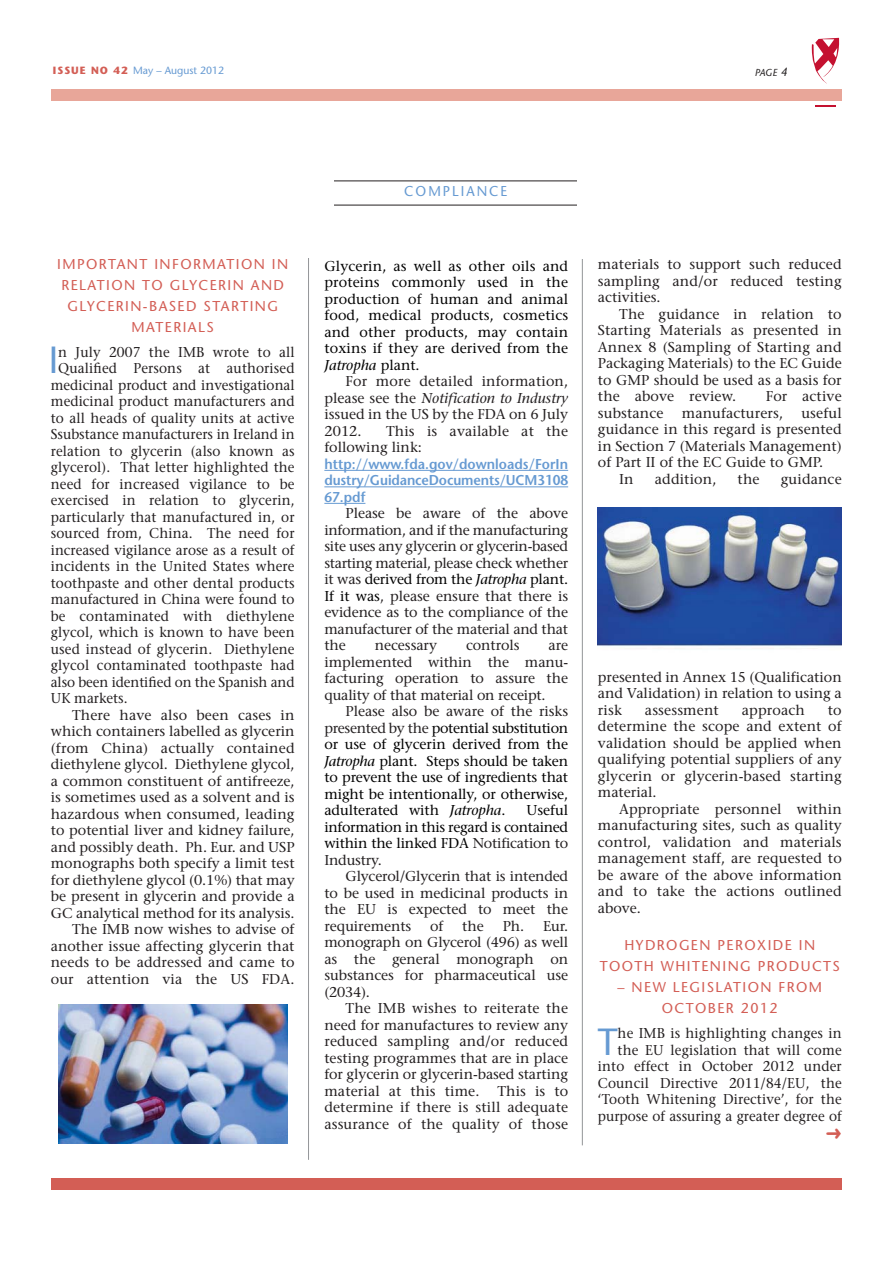
<style>
.page{position:relative;width:893px;height:1263px;background:#fff}
.page>*{position:absolute;margin:0;border:0;box-sizing:border-box;transform-origin:0 0}
.t1{font:37.8px "Stone Sans";color:#669ad2;scale:.95 1}
.t2{font:18px "Monotype Sorts";color:#d35e55;scale:.95 1}
.t3{font:14.25px/16.5px "Stone Serif";letter-spacing:.005em;color:#231f20;text-align:justify}
.t4{font:14.25px/16.5px "Stone Serif";letter-spacing:.005em;color:#231f20;text-align:right;scale:.95 1}
.t5{font:14.25px/16.5px "Stone Serif";letter-spacing:-.01em;color:#000;text-align:justify}
.t6{font:14.25px/21px "Stone Sans";letter-spacing:.1em;color:#d35e55;text-align:center}
.t7{font:600 14.25px/16.5px "Stone Sans";letter-spacing:-.01em;color:#669ad2;text-align:justify;scale:.95 1}
.t8{font:14.25px "Stone Sans";letter-spacing:.15em;color:#669ad2;scale:.95 1}
.t9{font:10.5px "Stone Sans";color:#669ad2}
.t10{font:italic 10.2px "Stone Sans";color:#231f20}
.s1{font-weight:700;color:#d35e55}
.s2{font-size:12px}
.s3{font-style:italic}
.s4{color:#000}
.s5{font-style:italic;color:#000}
.s6{color:#231f20}
</style>
<div class="page">
<div style="left:51px;top:1178px;width:791px;height:12px;background:#d35e55"></div>
<hr style="left:308px;top:128px;width:1px;height:1032px;background:#939598">
<svg style="left:811px;top:38px;width:29px;height:45px"></svg>
<hr style="left:815px;top:105px;width:21px;height:2px;background:#c41130">
<div style="left:51px;top:89px;width:791px;height:12px;background:#e8a699"></div>
<hr style="left:324px;top:470px;width:244px;height:1px;background:#669ad2">
<hr style="left:324px;top:486px;width:244px;height:1px;background:#669ad2">
<hr style="left:324px;top:503px;width:41px;height:1px;background:#669ad2">
<hr style="left:582px;top:128px;width:1px;height:1017px;background:#939598">
<img style="left:59px;top:1004px;width:229px;height:140px">
<div style="left:51px;top:128px;width:283px;height:130px;background:#fff"></div>
<div style="left:578px;top:128px;width:280px;height:130px;background:#fff"></div>
<img style="left:598px;top:507px;width:244px;height:142px">
<p class="t9" style="left:53px;top:66px;width:173px"><span class="s1">ISSUE NO 42</span> May – August 2012</p>
<p class="t10" style="left:755px;top:68px;width:34px">PAGE <span class="s2">4</span></p>
<p class="t6" style="left:57px;top:255px;width:232px">IMPORTANT INFORMATION IN<br>RELATION TO GLYCERIN AND<br>GLYCERIN-BASED STARTING<br>MATERIALS</p>
<h1 class="t1" style="left:49px;top:345px;width:12px">I</h1>
<p class="t4" style="left:58px;top:345px;width:250px">n July 2007 the IMB wrote to all</p>
<p class="t4" style="left:58px;top:361px;width:250px">Qualified Persons at authorised</p>
<p class="t4" style="left:51px;top:378px;width:258px">medicinal product and investigational</p>
<p class="t4" style="left:51px;top:394px;width:258px">medicinal product manufacturers and</p>
<p class="t4" style="left:51px;top:411px;width:258px">to all heads of quality units at active</p>
<p class="t4" style="left:51px;top:427px;width:258px">Ssubstance manufacturers in Ireland in</p>
<p class="t4" style="left:51px;top:444px;width:258px">relation to glycerin (also known as</p>
<p class="t4" style="left:51px;top:460px;width:258px">glycerol). That letter highlighted the</p>
<p class="t4" style="left:51px;top:477px;width:258px">need for increased vigilance to be</p>
<p class="t4" style="left:51px;top:493px;width:258px">exercised in relation to glycerin,</p>
<p class="t4" style="left:51px;top:510px;width:258px">particularly that manufactured in, or</p>
<p class="t4" style="left:51px;top:526px;width:258px">sourced from, China. The need for</p>
<p class="t4" style="left:51px;top:543px;width:258px">increased vigilance arose as a result of</p>
<p class="t4" style="left:51px;top:559px;width:258px">incidents in the United States where</p>
<p class="t4" style="left:51px;top:576px;width:258px">toothpaste and other dental products</p>
<p class="t4" style="left:51px;top:592px;width:258px">manufactured in China were found to</p>
<p class="t4" style="left:51px;top:609px;width:258px">be contaminated with diethylene</p>
<p class="t4" style="left:51px;top:625px;width:258px">glycol, which is known to have been</p>
<p class="t4" style="left:51px;top:642px;width:258px">used instead of glycerin. Diethylene</p>
<p class="t4" style="left:51px;top:658px;width:258px">glycol contaminated toothpaste had</p>
<p class="t4" style="left:51px;top:675px;width:258px">also been identified on the Spanish and</p>
<p class="t4" style="left:51px;top:691px;width:82px">UK markets.</p>
<p class="t3" style="left:72px;top:708px;width:224px">There have also been cases in</p>
<p class="t3" style="left:51px;top:724px;width:245px">which containers labelled as glycerin</p>
<p class="t3" style="left:51px;top:741px;width:245px">(from China) actually contained</p>
<p class="t3" style="left:51px;top:757px;width:245px">diethylene glycol. Diethylene glycol,</p>
<p class="t3" style="left:51px;top:774px;width:245px">a common constituent of antifreeze,</p>
<p class="t3" style="left:51px;top:790px;width:245px">is sometimes used as a solvent and is</p>
<p class="t3" style="left:51px;top:807px;width:245px">hazardous when consumed, leading</p>
<p class="t3" style="left:51px;top:823px;width:245px">to potential liver and kidney failure,</p>
<p class="t3" style="left:51px;top:840px;width:245px">and possibly death. Ph. Eur. and USP</p>
<p class="t3" style="left:51px;top:856px;width:245px">monographs both specify a limit test</p>
<p class="t3" style="left:51px;top:873px;width:245px">for diethylene glycol (0.1%) that may</p>
<p class="t3" style="left:51px;top:889px;width:245px">be present in glycerin and provide a</p>
<p class="t3" style="left:51px;top:906px;width:245px">GC analytical method for its analysis.</p>
<p class="t3" style="left:72px;top:922px;width:224px">The IMB now wishes to advise of</p>
<p class="t3" style="left:51px;top:939px;width:245px">another issue affecting glycerin that</p>
<p class="t3" style="left:51px;top:955px;width:245px">needs to be addressed and came to</p>
<p class="t3" style="left:51px;top:972px;width:245px">our attention via the US FDA.</p>
<p class="t8" style="left:404px;top:186px;width:110px">COMPLIANCE</p>
<p class="t5" style="left:324px;top:259px;width:245px">Glycerin, as well as other oils and proteins commonly used in the production of human and animal food, medical products, cosmetics and other products, may contain toxins if they are derived from the <span class="s3">Jatropha</span> plant.</p>
<p class="t3" style="left:324px;top:374px;width:245px;text-indent:21px">For more detailed information, please see the <span class="s3">Notification to Industry </span>issued in the US by the FDA on 6 July 2012.</p>
<p class="t3" style="left:324px;top:424px;width:245px;text-indent:62px">This is available at the following link:</p>
<p class="t7" style="left:324px;top:457px;width:258px">http://www.fda.gov/downloads/ForIn dustry/GuidanceDocuments/UCM3108<br>67.pdf</p>
<p class="t3" style="left:324px;top:506px;width:245px;text-indent:21px">Please be aware of the above information, and if the manufacturing site uses any glycerin or glycerin-based starting material, please check whether it was <span class="s4">derived from the</span> <span class="s5">Jatropha</span> <span class="s4">plant.<br>If it was</span>, please ensure that there is evidence as to the compliance of the manufacturer of the material and that the</p>
<p class="t3" style="left:375px;top:638px;width:64px">necessary</p>
<p class="t3" style="left:466px;top:638px;width:55px">controls</p>
<p class="t3" style="left:324px;top:638px;width:245px;text-indent:224px">are implemented within the manu&shy;facturing operation to assure the quality of that material on receipt.</p>
<p class="t5" style="left:324px;top:704px;width:245px;text-indent:21px"><span class="s6">Please also be aware of the risks presented by the</span> potential substitution or use of glycerin derived from the <span class="s3">Jatropha</span> plant. Steps should be taken to prevent the use of ingredients that might be intentionally, or otherwise, adulterated with <span class="s3">Jatropha</span>.</p>
<p class="t5" style="left:324px;top:803px;width:245px;text-indent:202px">Useful information in this regard is contained within the linked FDA <span class="s6">Notification to Industry.</span></p>
<p class="t3" style="left:324px;top:869px;width:245px;text-indent:21px">Glycerol/Glycerin that is intended to be used in medicinal products in the EU is expected to meet the requirements</p>
<p class="t3" style="left:430px;top:919px;width:15px">of</p>
<p class="t3" style="left:462px;top:919px;width:23px">the</p>
<p class="t3" style="left:324px;top:919px;width:245px;text-indent:178px">Ph. Eur. monograph on Glycerol (496) as well as the general monograph on substances for pharmaceutical use (2034).</p>
<p class="t3" style="left:324px;top:1001px;width:245px;text-indent:21px">The IMB wishes to reiterate the need for manufactures to review any reduced sampling and/or reduced testing programmes that are in place for glycerin or glycerin-based starting material at this time. This is to determine if there is still adequate assurance of the quality of those</p>
<p class="t3" style="left:598px;top:257px;width:245px">materials to support such reduced sampling and/or reduced testing activities.</p>
<p class="t3" style="left:598px;top:307px;width:245px;text-indent:21px">The guidance in relation to Starting Materials as presented in Annex 8 (Sampling of Starting and Packaging Materials) to the EC Guide to GMP should be used as a basis for the above review.</p>
<p class="t3" style="left:766px;top:389px;width:77px">For active</p>
<p class="t3" style="left:598px;top:406px;width:67px">substance</p>
<p class="t3" style="left:682px;top:406px;width:103px">manufacturers,</p>
<p class="t3" style="left:801px;top:406px;width:42px">useful</p>
<p class="t3" style="left:598px;top:422px;width:245px">guidance in this regard is presented</p>
<p class="t3" style="left:598px;top:439px;width:245px">in Section 7 (Materials Management)</p>
<p class="t3" style="left:598px;top:455px;width:227px">of Part II of the EC Guide to GMP.</p>
<p class="t3" style="left:619px;top:472px;width:16px">In</p>
<p class="t3" style="left:655px;top:472px;width:63px">addition,</p>
<p class="t3" style="left:738px;top:472px;width:23px">the</p>
<p class="t3" style="left:781px;top:472px;width:62px">guidance</p>
<p class="t3" style="left:598px;top:670px;width:245px">presented in Annex 15 (Qualification and Validation) in relation to using a risk</p>
<p class="t3" style="left:645px;top:703px;width:75px">assessment</p>
<p class="t3" style="left:742px;top:703px;width:64px">approach</p>
<p class="t3" style="left:598px;top:703px;width:245px;text-indent:230px">to determine the scope and extent of validation should be applied when qualifying potential suppliers of any glycerin or glycerin-based starting material.</p>
<p class="t3" style="left:598px;top:802px;width:245px;text-indent:21px">Appropriate personnel within manufacturing sites, such as quality control, validation and materials management staff, are requested to be aware of the above information and to take the actions outlined above.</p>
<p class="t6" style="left:600px;top:936px;width:242px">HYDROGEN PEROXIDE IN<br>TOOTH WHITENING PRODUCTS</p>
<p class="t6" style="left:618px;top:978px;width:206px">– NEW LEGISLATION FROM<br>OCTOBER 2012</p>
<h1 class="t1" style="left:598px;top:1027px;width:23px">T</h1>
<p class="t4" style="left:598px;top:1026px;width:258px">he IMB is highlighting changes in the EU legislation that will come into effect in October 2012 under Council Directive 2011/84/EU, the ‘Tooth Whitening Directive’, for the purpose of assuring a greater degree of</p>
<p class="t2" style="left:826px;top:1123px;width:18px">➜</p>
</div>
